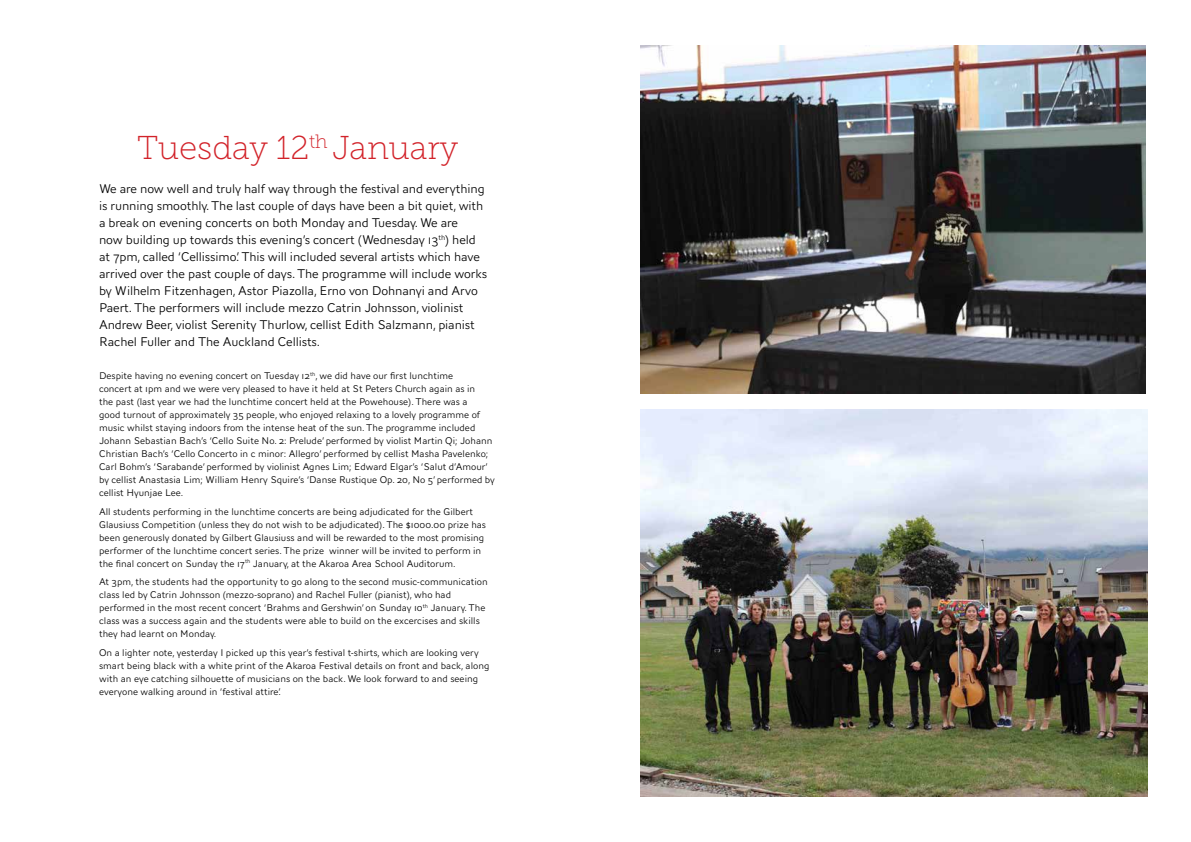
<style>
.page{position:relative;width:1191px;height:842px;background:#fff}
.page>*{position:absolute;margin:0;border:0;box-sizing:border-box;transform-origin:0 0}
.t1{font:33px "Museo Slab 100";color:#d2232a}
.t2{font:300 13px/17px "AW Conqueror Sans";letter-spacing:-.01em;color:#000}
.t3{font:300 10px/13px "AW Conqueror Sans";color:#000}
</style>
<div class="page">
<img style="left:641px;top:410px;width:506px;height:387px">
<img style="left:641px;top:45px;width:504px;height:348px">
<h1 class="t1" style="left:137px;top:130px;width:323px">Tuesday 12<sup>th</sup> January</h1>
<p class="t2" style="left:99px;top:180px;width:389px">We are now well and truly half way through the festival and everything is running smoothly. The last couple of days have been a bit quiet, with a break on evening concerts on both Monday and Tuesday. We are<br>now building up towards this evening’s concert (Wednesday 13<sup>th</sup>) held at 7pm, called ‘Cellissimo’. This will included several artists which have arrived over the past couple of days. The programme will include works by Wilhelm Fitzenhagen, Astor Piazolla, Erno von Dohnanyi and Arvo Paert. The performers will include mezzo Catrin Johnsson, violinist Andrew Beer, violist Serenity Thurlow, cellist Edith Salzmann, pianist Rachel Fuller and The Auckland Cellists.</p>
<p class="t3" style="left:99px;top:369px;width:397px">Despite having no evening concert on Tuesday 12<sup>th</sup>, we did have our first lunchtime<br>concert at 1pm and we were very pleased to have it held at St Peters Church again as in<br>the past (last year we had the lunchtime concert held at the Powehouse). There was a<br>good turnout of approximately 35 people, who enjoyed relaxing to a lovely programme of music whilst staying indoors from the intense heat of the sun. The programme included Johann Sebastian Bach’s ‘Cello Suite No. 2: Prelude’ performed by violist Martin Qi; Johann Christian Bach’s ‘Cello Concerto in c minor: Allegro’ performed by cellist Masha Pavelenko; Carl Bohm’s ‘Sarabande’ performed by violinist Agnes Lim; Edward Elgar’s ‘Salut d’Amour’ by cellist Anastasia Lim; William Henry Squire’s ‘Danse Rustique Op. 20, No 5’ performed by cellist Hyunjae Lee.</p>
<p class="t3" style="left:99px;top:505px;width:388px">All students performing in the lunchtime concerts are being adjudicated for the Gilbert Glausiuss Competition (unless they do not wish to be adjudicated). The $1000.00 prize has been generously donated by Gilbert Glausiuss and will be rewarded to the most promising performer of the lunchtime concert series. The prize winner will be invited to perform in the final concert on Sunday the 17<sup>th</sup> January, at the Akaroa Area School Auditorum.</p>
<p class="t3" style="left:99px;top:576px;width:390px">At 3pm, the students had the opportunity to go along to the second music-communication class led by Catrin Johnsson (mezzo-soprano) and Rachel Fuller (pianist), who had performed in the most recent concert ‘Brahms and Gershwin’ on Sunday 10<sup>th</sup> January. The class was a success again and the students were able to build on the excercises and skills they had learnt on Monday.</p>
<p class="t3" style="left:99px;top:646px;width:392px">On a lighter note, yesterday I picked up this year’s festival t-shirts, which are looking very smart being black with a white print of the Akaroa Festival details on front and back, along with an eye catching silhouette of musicians on the back. We look forward to and seeing everyone walking around in ‘festival attire’.</p>
</div>
